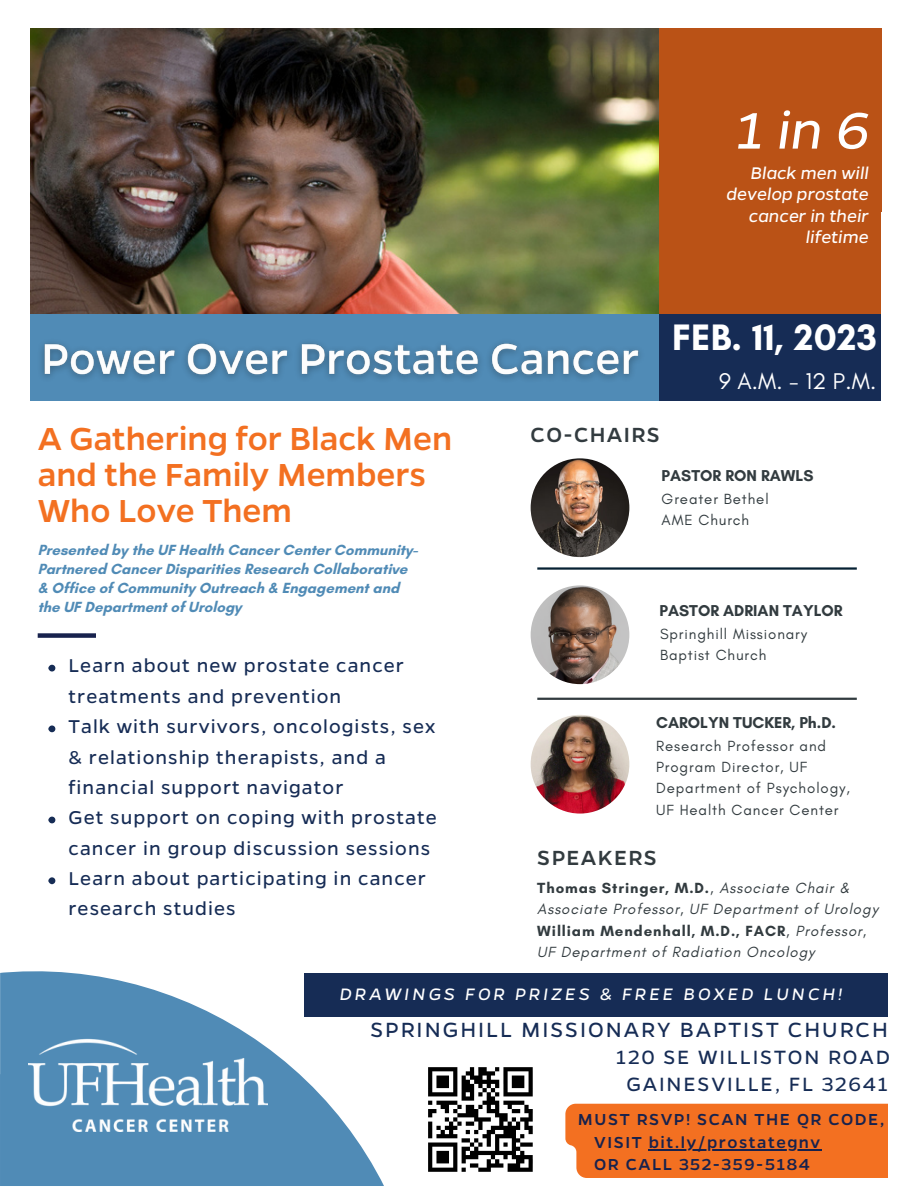
<style>
.page{position:relative;width:918px;height:1188px;background:#fff}
.page>*{position:absolute;margin:0;border:0;box-sizing:border-box;transform-origin:0 0}
.t1{font:italic 58.05px "Gentona";color:#fff}
.t2{font:700 37.5px "Glacial Indifference";letter-spacing:.005em;color:#fff}
.t3{font:500 36px/36px "Gentona";color:#f37021}
.t4{font:23.25px "Gentona";letter-spacing:.085em;color:#162c55}
.t5{font:500 23.1px "Gentona";letter-spacing:.06em;color:#323b3f}
.t6{font:23.1px "Glacial Indifference";color:#fff}
.t7{font:21.75px/27px "Gentona";letter-spacing:.085em;color:#162c55;text-align:center}
.t8{font:21px/30.3px "Gentona";letter-spacing:.055em;color:#162c55}
.t9{font:italic 19.05px/21.3px "Gentona";color:#fff;text-align:right}
.t10{font:italic 18.75px "Gentona";letter-spacing:.16em;color:#fff}
.t11{font:500 18px/22.5px "Gentona";letter-spacing:.085em;color:#17224d}
.t12{font:700 16.05px "Glacial Indifference";color:#323b3f}
.t13{font:700 15px/19.2px "Glacial Indifference";color:#508bb6}
.t14{font:italic 15px/21.3px "Glacial Indifference";letter-spacing:.06em;color:#323b3f}
.t15{font:15px/21.3px "Glacial Indifference";letter-spacing:.06em;color:#323b3f}
.s1{font-weight:700;font-style:normal}
.s2{font-style:normal}
</style>
<div class="page">
<hr style="left:537px;top:567px;width:320px;height:3px;background:#062133">
<hr style="left:537px;top:698px;width:320px;height:2px;background:#323b3f">
<img style="left:531px;top:585px;width:98px;height:99px;border-radius:50%">
<img style="left:531px;top:458px;width:98px;height:99px;border-radius:50%">
<svg style="left:38px;top:633px;width:58px;height:5px"></svg>
<svg style="left:0;top:971px;width:384px;height:215px"></svg>
<div style="left:0;top:1037px;width:312px;height:149px;background:#508bb6"></div>
<div style="left:304px;top:973px;width:584px;height:44px;background:#162c55"></div>
<svg style="left:428px;top:1067px;width:105px;height:105px"></svg>
<svg style="left:478px;top:1168px;width:13px;height:4px"></svg>
<svg style="left:508px;top:1168px;width:25px;height:4px"></svg>
<img style="left:31px;top:29px;width:629px;height:286px">
<svg style="left:49px;top:665px;width:6px;height:6px"></svg>
<svg style="left:49px;top:725px;width:6px;height:7px"></svg>
<svg style="left:49px;top:817px;width:6px;height:6px"></svg>
<svg style="left:49px;top:877px;width:6px;height:7px"></svg>
<div style="left:565px;top:1104px;width:323px;height:74px;background:#f37021"></div>
<img style="left:531px;top:715px;width:98px;height:99px;border-radius:50%">
<div style="left:660px;top:29px;width:221px;height:287px;background:#ba5216"></div>
<div style="left:656px;top:315px;width:232px;height:86px;background:#162c55"></div>
<img style="left:28px;top:1035px;width:240px;height:97px">
<div style="left:31px;top:315px;width:628px;height:86px;background:#508bb6"></div>
<hr style="left:649px;top:1149px;width:173px;height:1px;background:#17224d">
<img style="left:30px;top:316px;width:609px;height:83px">
<div style="left:881px;top:212px;width:37px;height:276px;background:#fff"></div>
<h1 class="t1" style="left:736px;top:92px;width:134px">1in6</h1>
<p class="t9" style="left:726px;top:161px;width:144px">Black men will develop prostate cancer in their lifetime</p>
<h2 class="t2" style="left:672px;top:315px;width:206px">FEB. 11, 2023</h2>
<p class="t6" style="left:719px;top:367px;width:159px">9 A.M. - 12 P.M.</p>
<h3 class="t3" style="left:38px;top:419px;width:416px">A Gathering for Black Men</h3>
<p class="t5" style="left:531px;top:420px;width:131px">CO-CHAIRS</p>
<h3 class="t3" style="left:38px;top:455px;width:390px">and the Family Members<br>Who Love Them</h3>
<p class="t12" style="left:662px;top:466px;width:153px">PASTOR RON RAWLS</p>
<p class="t15" style="left:662px;top:488px;width:109px">Greater Bethel<br>AME Church</p>
<p class="t13" style="left:38px;top:540px;width:382px">Presented by the UF Health Cancer Center Community-Partnered Cancer Disparities Research Collaborative &amp; Office of Community Outreach &amp; Engagement and the UF Department of Urology</p>
<p class="t8" style="left:69px;top:649px;width:370px">Learn about new prostate cancer treatments and prevention<br>Talk with survivors, oncologists, sex &amp; relationship therapists, and a financial support navigator<br>Get support on coping with prostate cancer in group discussion sessions<br>Learn about participating in cancer research studies</p>
<p class="t12" style="left:660px;top:601px;width:185px">PASTOR ADRIAN TAYLOR</p>
<p class="t15" style="left:660px;top:623px;width:149px">Springhill Missionary<br>Baptist Church</p>
<p class="t12" style="left:656px;top:712px;width:181px">CAROLYN TUCKER, Ph.D.</p>
<p class="t15" style="left:656px;top:735px;width:195px">Research Professor and<br>Program Director, UF<br>Department of Psychology,<br>UF Health Cancer Center</p>
<p class="t5" style="left:537px;top:843px;width:121px">SPEAKERS</p>
<p class="t14" style="left:537px;top:877px;width:342px"><span class="s1">Thomas Stringer, M.D.</span><span class="s2">,</span> Associate Chair &amp; Associate Professor, UF Department of Urology <span class="s1">William Mendenhall, M.D., FACR</span><span class="s2">,</span> Professor, UF Department of Radiation Oncology</p>
<p class="t10" style="left:340px;top:982px;width:504px">DRAWINGS FOR PRIZES &amp; FREE BOXED LUNCH!</p>
<p class="t4" style="left:371px;top:1014px;width:519px">SPRINGHILL MISSIONARY BAPTIST CHURCH</p>
<p class="t7" style="left:616px;top:1042px;width:276px">120 SE WILLISTON ROAD<br>GAINESVILLE, FL 32641</p>
<p class="t11" style="left:594px;top:1108px;width:292px;text-indent:-16px">MUST RSVP! SCAN THE QR CODE,<br>VISIT bit.ly/prostategnv<br>OR CALL 352-359-5184</p>
</div>
